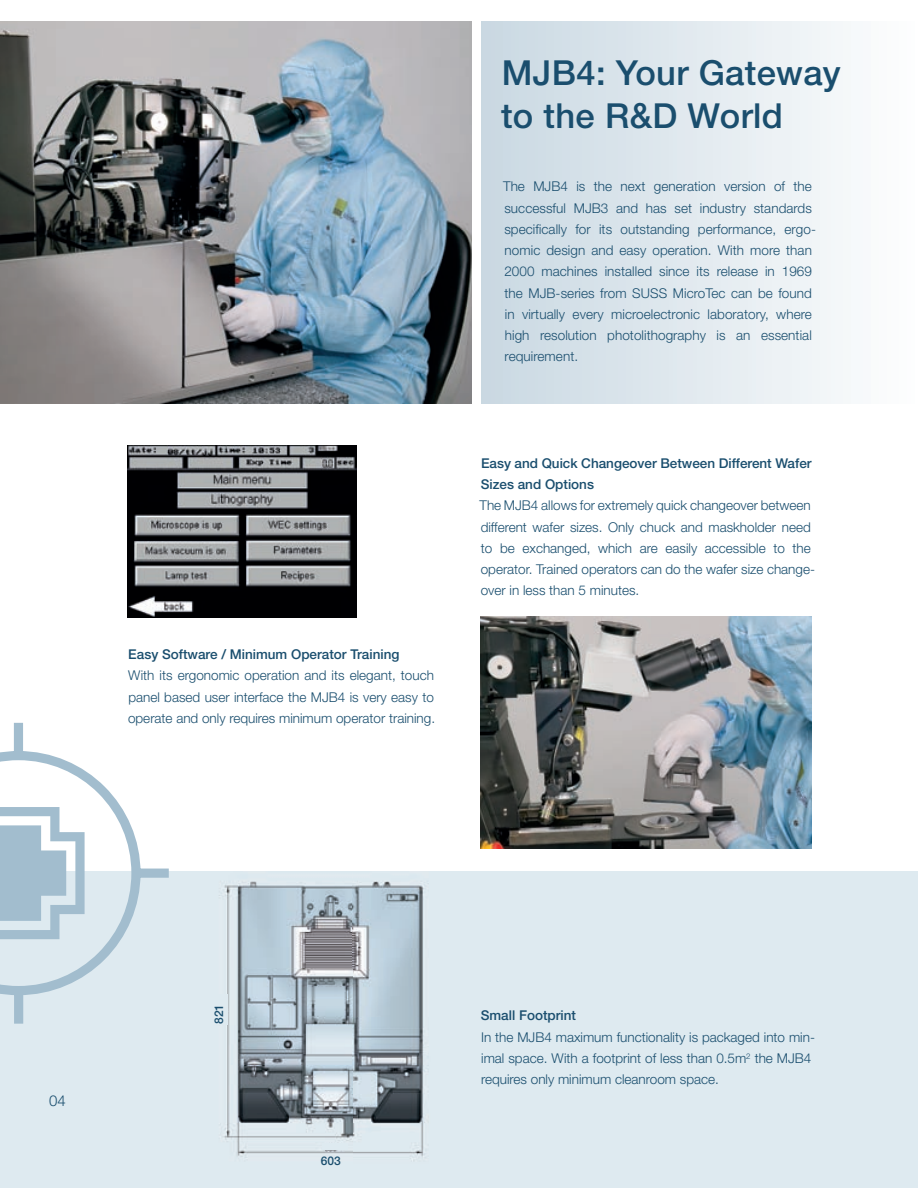
<style>
.page{position:relative;width:918px;height:1188px;background:#fff}
.page>*{position:absolute;margin:0;border:0;box-sizing:border-box;transform-origin:0 0}
.t1{font:500 34.5px/42.5px "Helvetica Neue";letter-spacing:.01em;color:#1a4e6e}
.t2{font:300 15px "Helvetica Neue";color:#1a4e6e}
.t3{font:300 13.5px/21.3px "Helvetica Neue";color:#1a4e6e}
.t4{font:500 13.5px/21.3px "Helvetica Neue";color:#1a4e6e}
.t5{font:500 12px "Helvetica Neue";color:#1a4e6e}
</style>
<div class="page">
<div style="left:0;top:872px;width:918px;height:316px;background:#deeaf0"></div>
<svg style="left:481px;top:21px;width:362px;height:383px"></svg>
<img style="left:0;top:21px;width:472px;height:383px">
<img style="left:128px;top:446px;width:229px;height:172px">
<img style="left:210px;top:871px;width:237px;height:290px">
<img style="left:480px;top:617px;width:332px;height:232px">
<svg style="left:0;top:723px;width:169px;height:301px"></svg>
<svg style="left:0;top:807px;width:85px;height:132px"></svg>
<div style="left:209px;top:994px;width:19px;height:31px;background:#deeaf0"></div>
<div style="left:322px;top:1143px;width:26px;height:7px;background:#deeaf0"></div>
<p class="t4" style="left:128px;top:643px;width:273px">Easy Software / Minimum operator Training</p>
<p class="t3" style="left:128px;top:665px;width:309px;text-align:justify">With its ergonomic operation and its elegant, touch panel based user interface the MJB4 is very easy to operate and only requires minimum operator training.</p>
<h1 class="t1" style="left:501px;top:51px;width:341px">MJB4: Your gateway to the R&amp;d World</h1>
<p class="t3" style="left:503px;top:176px;width:314px">The MJB4 is the next generation version of the successful MJB3 and has set industry standards specifically for its outstanding performance, ergo&shy;nomic design and easy operation. With more than 2000 machines installed since its release in 1969 the MJB-series from SUSS MicroTec can be found in virtually every microelectronic laboratory, where high resolution photolithography is an essential requirement.</p>
<p class="t4" style="left:481px;top:452px;width:332px">Easy and quick Changeover Between different Wafer<br>Sizes and options</p>
<p class="t3" style="left:480px;top:494px;width:337px">The MJB4 allows for extremely quick changeover between different wafer sizes. Only chuck and maskholder need to be exchanged, which are easily accessible to the operator. Trained operators can do the wafer size change&shy;over in less than 5 minutes.</p>
<p class="t2" style="left:49px;top:1091px;width:18px">04</p>
<p class="t5" style="left:212px;top:1024px;width:22px;rotate:-90deg">821</p>
<p class="t5" style="left:321px;top:1154px;width:22px">603</p>
<p class="t4" style="left:481px;top:1005px;width:97px">Small Footprint</p>
<p class="t3" style="left:481px;top:1026px;width:336px">In the MJB4 maximum functionality is packaged into min&shy;imal space. With a footprint of less than 0.5m<sup>2</sup> the MJB4 requires only minimum cleanroom space.</p>
</div>
